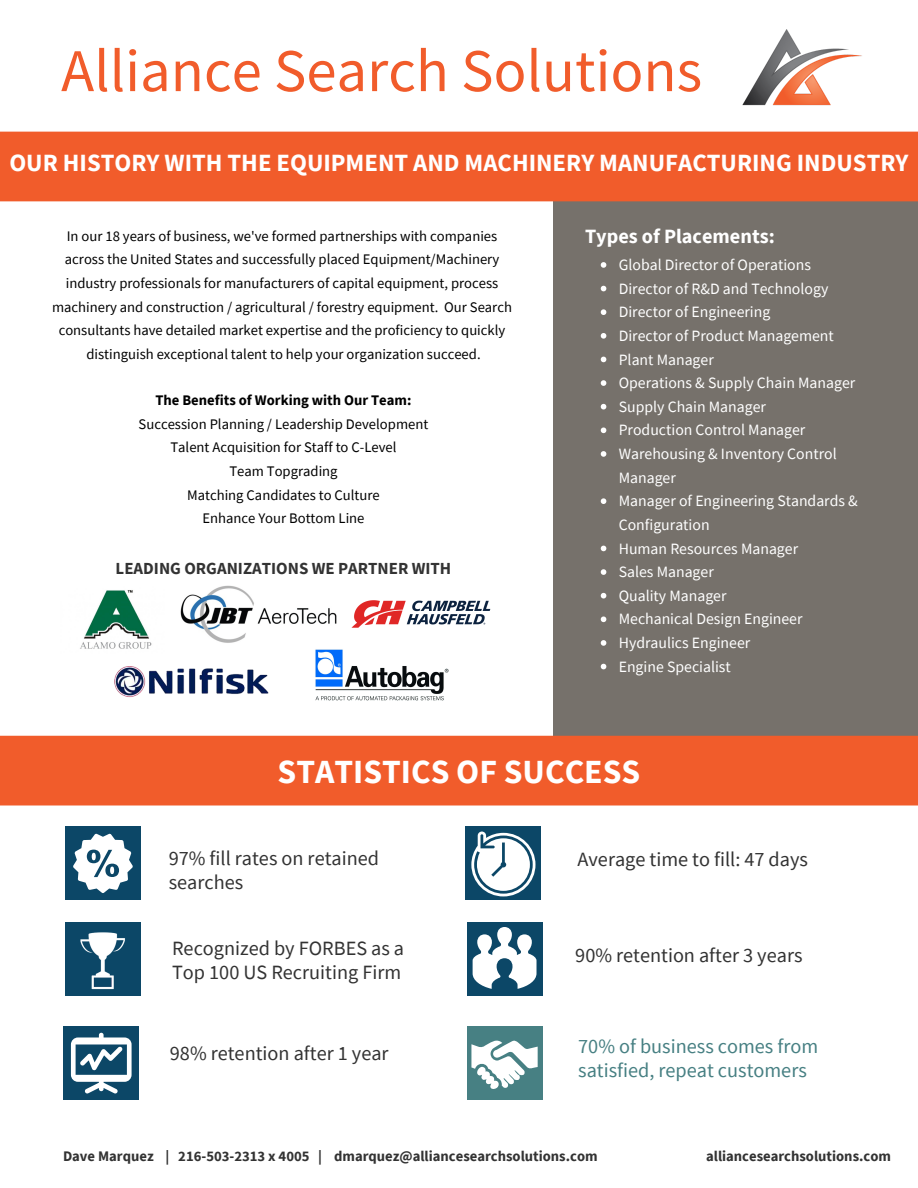
<style>
.page{position:relative;width:918px;height:1188px;background:#fff}
.page>*{position:absolute;margin:0;border:0;box-sizing:border-box;transform-origin:0 0}
.t1{font:60.75px "Source Sans Pro";color:#f15c2b}
.t2{font:700 33.75px "Source Sans Pro";color:#fff}
.t3{font:700 24.75px "Source Sans Pro";color:#fff}
.t4{font:20.25px/23.7px "Source Sans Pro";color:#333}
.t5{font:20.25px/23.7px "Source Sans Pro";color:#478083}
.t6{font:700 20.25px "Source Sans Pro";color:#fff}
.t7{font:700 16.8px "Source Sans Pro";color:#333}
.t8{font:15.75px/23.7px "Source Sans Pro";color:#fff}
.t9{font:14.7px/23.7px "Source Sans Pro";color:#000;text-align:center}
.t10{font:700 14.7px "Source Sans Pro";color:#333}
.t11{font:700 14.7px "Source Sans Pro";color:#000}
</style>
<div class="page">
<div style="left:554px;top:187px;width:364px;height:557px;background:#76716b"></div>
<div style="left:0;top:736px;width:918px;height:70px;background:#f15c2b"></div>
<img style="left:742px;top:29px;width:120px;height:77px">
<div style="left:65px;top:827px;width:76px;height:73px;background:#0c4767"></div>
<div style="left:63px;top:1026px;width:75px;height:73px;background:#0c4767"></div>
<div style="left:467px;top:922px;width:75px;height:74px;background:#0c4767"></div>
<div style="left:467px;top:1026px;width:75px;height:73px;background:#478083"></div>
<svg style="left:73px;top:834px;width:60px;height:59px"></svg>
<svg style="left:473px;top:927px;width:64px;height:62px"></svg>
<svg style="left:471px;top:1041px;width:67px;height:48px"></svg>
<svg style="left:71px;top:1033px;width:61px;height:61px"></svg>
<div style="left:0;top:132px;width:918px;height:69px;background:#f15c2b"></div>
<svg style="left:601px;top:262px;width:5px;height:6px"></svg>
<svg style="left:601px;top:286px;width:5px;height:5px"></svg>
<svg style="left:601px;top:309px;width:5px;height:6px"></svg>
<svg style="left:601px;top:333px;width:5px;height:6px"></svg>
<svg style="left:601px;top:357px;width:5px;height:5px"></svg>
<svg style="left:601px;top:380px;width:5px;height:6px"></svg>
<svg style="left:601px;top:404px;width:5px;height:6px"></svg>
<svg style="left:601px;top:428px;width:5px;height:5px"></svg>
<svg style="left:601px;top:451px;width:5px;height:6px"></svg>
<svg style="left:601px;top:498px;width:5px;height:6px"></svg>
<svg style="left:601px;top:546px;width:5px;height:5px"></svg>
<svg style="left:601px;top:569px;width:5px;height:6px"></svg>
<svg style="left:601px;top:593px;width:5px;height:5px"></svg>
<svg style="left:601px;top:616px;width:5px;height:6px"></svg>
<svg style="left:601px;top:640px;width:5px;height:6px"></svg>
<svg style="left:601px;top:664px;width:5px;height:5px"></svg>
<div style="left:65px;top:922px;width:76px;height:74px;background:#0c4767"></div>
<div style="left:466px;top:827px;width:75px;height:73px;background:#0c4767"></div>
<svg style="left:471px;top:832px;width:65px;height:64px"></svg>
<img style="left:80px;top:932px;width:45px;height:58px">
<img style="left:80px;top:590px;width:57px;height:59px">
<img style="left:180px;top:585px;width:157px;height:39px">
<img style="left:351px;top:600px;width:140px;height:28px">
<img style="left:96px;top:614px;width:191px;height:135px">
<img style="left:315px;top:649px;width:134px;height:52px">
<h1 class="t1" style="left:61px;top:32px;width:642px">Alliance Search Solutions</h1>
<h3 class="t3" style="left:9px;top:146px;width:901px">OUR HISTORY WITH THE EQUIPMENT AND MACHINERY MANUFACTURING INDUSTRY</h3>
<p class="t9" style="left:52px;top:224px;width:461px">In our 18 years of business, we've formed partnerships with companies across the United States and successfully placed Equipment/Machinery industry professionals for manufacturers of capital equipment, process machinery and construction / agricultural / forestry equipment. Our Search consultants have detailed market expertise and the proficiency to quickly distinguish exceptional talent to help your organization succeed.</p>
<p class="t11" style="left:155px;top:390px;width:258px">The Benefits of Working with Our Team:</p>
<p class="t9" style="left:139px;top:412px;width:291px">Succession Planning / Leadership Development<br>Talent Acquisition for Staff to C-Level<br>Team Topgrading<br>Matching Candidates to Culture<br>Enhance Your Bottom Line</p>
<p class="t7" style="left:116px;top:557px;width:337px">LEADING ORGANIZATIONS WE PARTNER WITH</p>
<h3 class="t6" style="left:585px;top:223px;width:191px">Types of Placements:</h3>
<p class="t8" style="left:619px;top:253px;width:241px">Global Director of Operations<br>Director of R&amp;D and Technology<br>Director of Engineering<br>Director of Product Management<br>Plant Manager<br>Operations &amp; Supply Chain Manager<br>Supply Chain Manager<br>Production Control Manager<br>Warehousing &amp; Inventory Control<br>Manager<br>Manager of Engineering Standards &amp;<br>Configuration<br>Human Resources Manager<br>Sales Manager<br>Quality Manager<br>Mechanical Design Engineer<br>Hydraulics Engineer<br>Engine Specialist</p>
<h2 class="t2" style="left:278px;top:749px;width:364px">STATISTICS OF SUCCESS</h2>
<h3 class="t4" style="left:169px;top:846px;width:212px">97% fill rates on retained searches</h3>
<h3 class="t4" style="left:172px;top:936px;width:234px">Recognized by FORBES as a<br>Top 100 US Recruiting Firm</h3>
<h3 class="t4" style="left:170px;top:1041px;width:220px">98% retention after 1 year</h3>
<h3 class="t4" style="left:577px;top:848px;width:232px">Average time to fill: 47 days</h3>
<h3 class="t4" style="left:575px;top:943px;width:229px">90% retention after 3 years</h3>
<h3 class="t5" style="left:578px;top:1034px;width:241px">70% of business comes from satisfied, repeat customers</h3>
<p class="t10" style="left:63px;top:1146px;width:536px">Dave Marquez | 216-503-2313 x 4005 | dmarquez@alliancesearchsolutions.com</p>
<p class="t10" style="left:706px;top:1146px;width:186px">alliancesearchsolutions.com</p>
</div>
